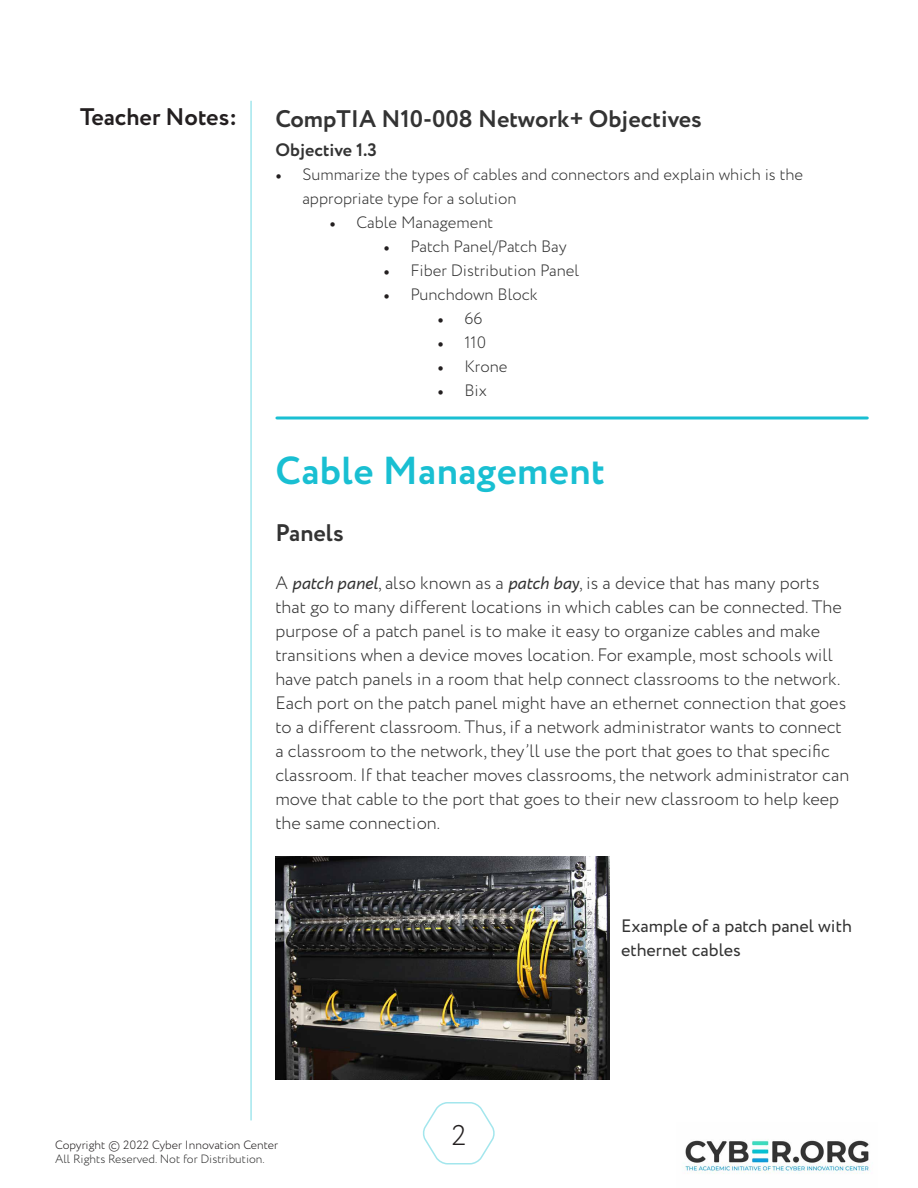
<style>
.page{position:relative;width:918px;height:1188px;background:#fff}
.page>*{position:absolute;margin:0;border:0;box-sizing:border-box;transform-origin:0 0}
.t1{font:700 39px "Circe";letter-spacing:.01em;color:#19bfd2}
.t2{font:300 28.5px "Circe";color:#231f20}
.Heading_1{font:700 24px "Circe";color:#333}
.t3{font:700 24px "Circe";color:#231f20}
.t4{font:300 18px/24px "Circe";color:#333}
.t5{font:18px/24px "Circe";color:#333}
.t6{font:700 18px "Circe";color:#333}
.t7{font:300 16.5px/24px "Circe";color:#333}
.t8{font:300 12px "Circe";color:#333}
.t9{font:300 12px "Circe";color:#231f20}
.s1{font-family:"Minion Pro";font-weight:400;color:#231f20}
.s2{font-weight:400;font-style:italic}
</style>
<div class="page">
<hr style="left:250px;top:101px;width:2px;height:1019px;background:#a3e6ed">
<svg style="left:423px;top:1102px;width:72px;height:63px"></svg>
<img style="left:682px;top:1140px;width:188px;height:34px">
<hr style="left:277px;top:417px;width:590px;height:3px;background:#19bfd2">
<img style="left:275px;top:857px;width:334px;height:223px">
<h3 class="t3" style="left:80px;top:101px;width:158px">Teacher Notes:</h3>
<p class="Heading_1" style="left:275px;top:102px;width:428px">CompTIA N10-008 Network+ Objectives</p>
<p class="t6" style="left:275px;top:137px;width:103px">Objective 1.3</p>
<p class="t7" style="left:302px;top:162px;width:502px;text-indent:-27px"><span class="s1">•</span> Summarize the types of cables and connectors and explain which is the appropriate type for a solution</p>
<p class="t7" style="left:329px;top:210px;width:165px"><span class="s1">•</span> Cable Management</p>
<p class="t7" style="left:383px;top:234px;width:185px"><span class="s1">•</span> Patch Panel/Patch Bay</p>
<p class="t7" style="left:383px;top:258px;width:197px"><span class="s1">•</span> Fiber Distribution Panel</p>
<p class="t7" style="left:383px;top:282px;width:156px"><span class="s1">•</span> Punchdown Block</p>
<p class="t7" style="left:437px;top:306px;width:47px"><span class="s1">•</span> 66</p>
<p class="t7" style="left:437px;top:330px;width:50px"><span class="s1">•</span> 110</p>
<p class="t7" style="left:437px;top:354px;width:72px"><span class="s1">•</span> Krone</p>
<p class="t7" style="left:437px;top:378px;width:51px"><span class="s1">•</span> Bix</p>
<p class="t1" style="left:275px;top:445px;width:331px">Cable Management</p>
<p class="Heading_1" style="left:275px;top:517px;width:70px">Panels</p>
<p class="t4" style="left:275px;top:571px;width:575px">A <span class="s2">patch panel</span>, also known as a <span class="s2">patch bay</span>, is a device that has many ports that go to many different locations in which cables can be connected. The purpose of a patch panel is to make it easy to organize cables and make transitions when a device moves location. For example, most schools will have patch panels in a room that help connect classrooms to the network.<br>Each port on the patch panel might have an ethernet connection that goes to a different classroom. Thus, if a network administrator wants to connect a classroom to the network, they’ll use the port that goes to that specific classroom. If that teacher moves classrooms, the network administrator can move that cable to the port that goes to their new classroom to help keep the same connection.</p>
<p class="t5" style="left:621px;top:914px;width:232px">Example of a patch panel with ethernet cables</p>
<p class="t9" style="left:55px;top:1137px;width:224px">Copyright © 2022 Cyber Innovation Center</p>
<p class="t8" style="left:55px;top:1151px;width:211px">All Rights Reserved. Not for Distribution.</p>
<h2 class="t2" style="left:451px;top:1117px;width:17px">2</h2>
</div>
